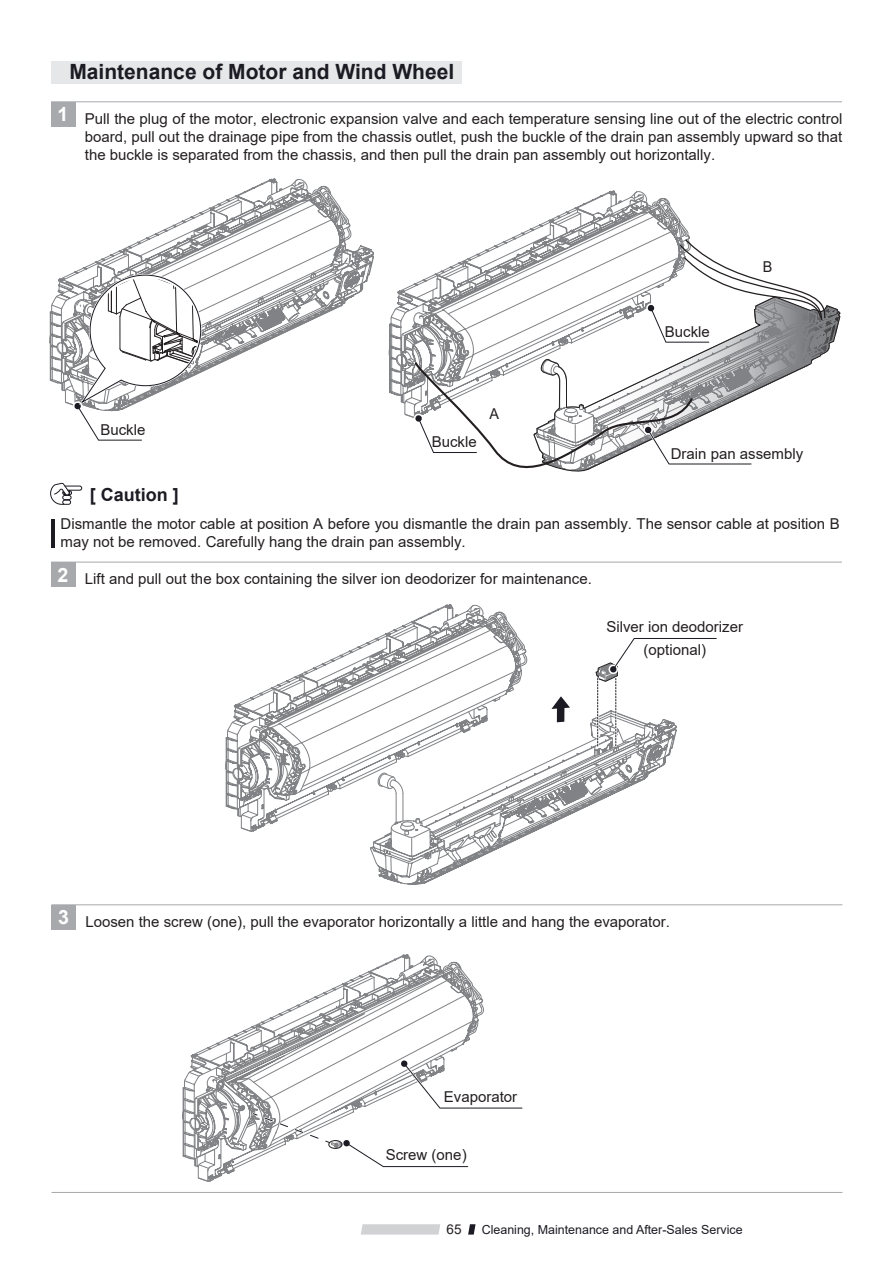
<style>
.page{position:relative;width:893px;height:1263px;background:#fff}
.page>*{position:absolute;margin:0;border:0;box-sizing:border-box;transform-origin:0 0}
.t1{font:700 21px "Arial";color:#1c1a22}
.t2{font:700 19.65px "Arial";color:#fff}
.t3{font:700 18px "Arial";color:#1c1a22}
.t4{font:15px/18px "Arial";color:#231f20;text-align:justify}
.t5{font:15px "Arial";color:#231f20;scale:.96 1}
.t6{font:13.5px "Arial";color:#231f20}
.t7{font:12.45px "Arial";color:#1c1a22}
</style>
<div class="page">
<div style="left:51px;top:102px;width:25px;height:24px;background:#a8a9ad"></div>
<hr style="left:51px;top:101px;width:791px;height:1px;background:#a8a9ad">
<div style="left:52px;top:905px;width:24px;height:24px;background:#a8a9ad"></div>
<hr style="left:52px;top:904px;width:790px;height:1px;background:#a8a9ad">
<hr style="left:52px;top:1192px;width:790px;height:1px;background:#a8a9ad">
<div style="left:51px;top:562px;width:25px;height:25px;background:#a8a9ad"></div>
<hr style="left:51px;top:562px;width:791px;height:1px;background:#a8a9ad">
<div style="left:51px;top:61px;width:411px;height:22px;background:#e6e7e9"></div>
<svg style="left:49px;top:185px;width:325px;height:256px"></svg>
<svg style="left:182px;top:606px;width:536px;height:576px"></svg>
<hr style="left:51px;top:519px;width:3px;height:29px;background:#1c1a22">
<svg style="left:389px;top:190px;width:451px;height:282px"></svg>
<svg style="left:361px;top:1224px;width:79px;height:10px"></svg>
<svg style="left:468px;top:1224px;width:7px;height:10px"></svg>
<svg style="left:50px;top:482px;width:32px;height:23px"></svg>
<h1 class="t1" style="left:69px;top:57px;width:386px">Maintenance of Motor and Wind Wheel</h1>
<h2 class="t2" style="left:58px;top:101px;width:12px">1</h2>
<p class="t4" style="left:85px;top:110px;width:759px">Pull the plug of the motor, electronic expansion valve and each temperature sensing line out of the electric control board, pull out the drainage pipe from the chassis outlet, push the buckle of the drain pan assembly upward so that the buckle is separated from the chassis, and then pull the drain pan assembly out horizontally.</p>
<p class="t4" style="left:100px;top:421px;width:47px">Buckle</p>
<p class="t3" style="left:90px;top:482px;width:90px">[ Caution ]</p>
<p class="t4" style="left:432px;top:433px;width:47px">Buckle</p>
<p class="t5" style="left:489px;top:404px;width:12px">A</p>
<p class="t4" style="left:665px;top:323px;width:47px">Buckle</p>
<p class="t5" style="left:763px;top:256px;width:12px">B</p>
<p class="t4" style="left:671px;top:444px;width:134px">Drain pan assembly</p>
<p class="t4" style="left:61px;top:515px;width:781px">Dismantle the motor cable at position A before you dismantle the drain pan assembly. The sensor cable at position B may not be removed. Carefully hang the drain pan assembly.</p>
<p class="t4" style="left:58px;top:570px;width:536px"><sup>2</sup> Lift and pull out the box containing the silver ion deodorizer for maintenance.</p>
<p class="t4" style="left:606px;top:616px;width:138px;line-height:22.5px;text-align:center">Silver ion deodorizer (optional)</p>
<p class="t4" style="left:58px;top:912px;width:613px"><sup>3</sup> Loosen the screw (one), pull the evaporator horizontally a little and hang the evaporator.</p>
<p class="t4" style="left:444px;top:1087px;width:75px">Evaporator</p>
<p class="t4" style="left:386px;top:1146px;width:82px">Screw (one)</p>
<p class="t6" style="left:447px;top:1220px;width:17px">65</p>
<p class="t7" style="left:482px;top:1221px;width:262px">Cleaning, Maintenance and After-Sales Service</p>
</div>
